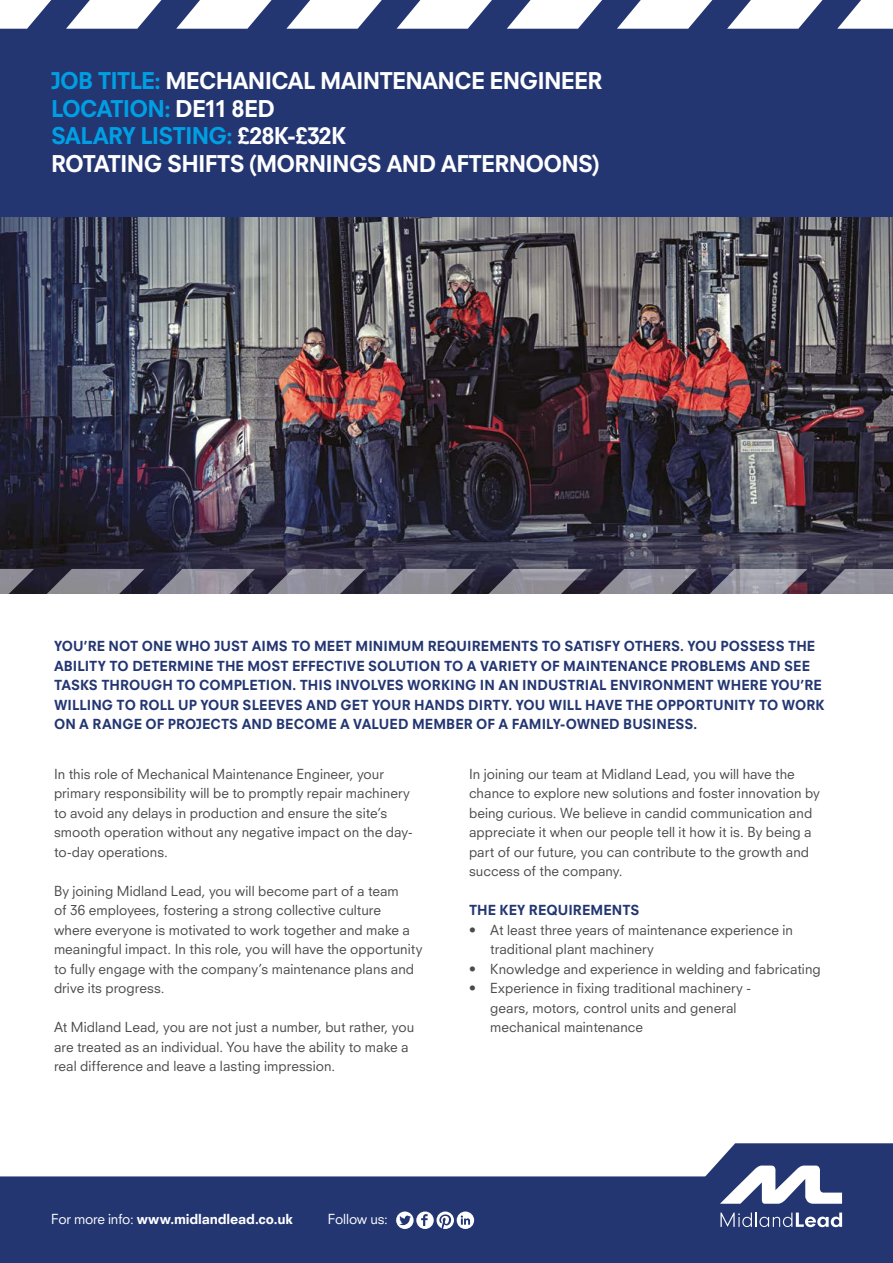
<style>
.page{position:relative;width:893px;height:1263px;background:#fff}
.page>*{position:absolute;margin:0;border:0;box-sizing:border-box;transform-origin:0 0}
.t1{font:800 22.5px/27.5px "Neuzeit SLT Std";letter-spacing:-.035em;color:#fff}
.t2{font:13.5px/19.5px "Neuzeit SLT Std";color:#4a4a49}
.t3{font:800 13.5px/19.5px "Neuzeit SLT Std";letter-spacing:.005em;color:#233672}
.t4{font:800 13.5px "Neuzeit SLT Std";letter-spacing:-.015em;color:#fff}
.t5{font:13.5px "Neuzeit SLT Std";letter-spacing:-.01em;color:#fff}
.s1{color:#009fe3}
.s2{font-weight:400}
</style>
<div class="page">
<img style="left:0;top:217px;width:893px;height:352px">
<svg style="left:0;top:569px;width:893px;height:25px;background:#6f6c7a"></svg>
<div style="left:0;top:1176px;width:627px;height:87px;background:#233672"></div>
<svg style="left:627px;top:1143px;width:266px;height:120px"></svg>
<svg style="left:396px;top:1211px;width:78px;height:18px"></svg>
<div style="left:0;top:0;width:893px;height:217px;background:#233672"></div>
<svg style="left:837px;top:0;width:56px;height:29px"></svg>
<svg style="left:727px;top:0;width:95px;height:29px"></svg>
<svg style="left:617px;top:0;width:95px;height:29px"></svg>
<svg style="left:507px;top:0;width:95px;height:29px"></svg>
<svg style="left:397px;top:0;width:95px;height:29px"></svg>
<svg style="left:286px;top:0;width:96px;height:29px"></svg>
<svg style="left:176px;top:0;width:96px;height:29px"></svg>
<svg style="left:66px;top:0;width:95px;height:29px"></svg>
<svg style="left:0;top:0;width:51px;height:29px"></svg>
<h1 class="t1" style="left:51px;top:67px;width:553px"><span class="s1">JOB TITLE:</span> MECHANICAL MAINTENANCE ENGINEER <span class="s1">LOCATION:</span> DE11 8ED<br><span class="s1">SALARY LISTING:</span> £28K-£32K<br>ROTATING SHIFTS (MORNINGS AND AFTERNOONS)</h1>
<p class="t3" style="left:54px;top:636px;width:772px">YOU’RE NOT ONE WHO JUST AIMS TO MEET MINIMUM REQUIREMENTS TO SATISFY OTHERS. YOU POSSESS THE ABILITY TO DETERMINE THE MOST EFFECTIVE SOLUTION TO A VARIETY OF MAINTENANCE PROBLEMS AND SEE TASKS THROUGH TO COMPLETION. THIS INVOLVES WORKING IN AN INDUSTRIAL ENVIRONMENT WHERE YOU’RE WILLING TO ROLL UP YOUR SLEEVES AND GET YOUR HANDS DIRTY. YOU WILL HAVE THE OPPORTUNITY TO WORK ON A RANGE OF PROJECTS AND BECOME A VALUED MEMBER OF A FAMILY-OWNED BUSINESS.</p>
<p class="t2" style="left:469px;top:764px;width:352px">In joining our team at Midland Lead, you will have the chance to explore new solutions and foster innovation by being curious. We believe in candid communication and appreciate it when our people tell it how it is. By being a part of our future, you can contribute to the growth and success of the company.</p>
<p class="t3" style="left:469px;top:900px;width:172px">THE KEY REQUIREMENTS</p>
<p class="t2" style="left:490px;top:920px;width:304px;text-indent:-21px">• At least three years of maintenance experience in traditional plant machinery</p>
<p class="t2" style="left:469px;top:959px;width:353px">• Knowledge and experience in welding and fabricating</p>
<p class="t2" style="left:490px;top:978px;width:262px;text-indent:-21px">• Experience in fixing traditional machinery - gears, motors, control units and general mechanical maintenance</p>
<p class="t2" style="left:54px;top:764px;width:360px">In this role of Mechanical Maintenance Engineer, your primary responsibility will be to promptly repair machinery to avoid any delays in production and ensure the site’s smooth operation without any negative impact on the day&shy;to-day operations.</p>
<p class="t2" style="left:54px;top:881px;width:370px">By joining Midland Lead, you will become part of a team<br>of 36 employees, fostering a strong collective culture<br>where everyone is motivated to work together and make a meaningful impact. In this role, you will have the opportunity to fully engage with the company’s maintenance plans and drive its progress.</p>
<p class="t2" style="left:54px;top:1017px;width:362px">At Midland Lead, you are not just a number, but rather, you are treated as an individual. You have the ability to make a real difference and leave a lasting impression.</p>
<p class="t4" style="left:51px;top:1210px;width:243px"><span class="s2">For more info:</span> www.midlandlead.co.uk</p>
<p class="t5" style="left:328px;top:1210px;width:62px">Follow us:</p>
</div>
